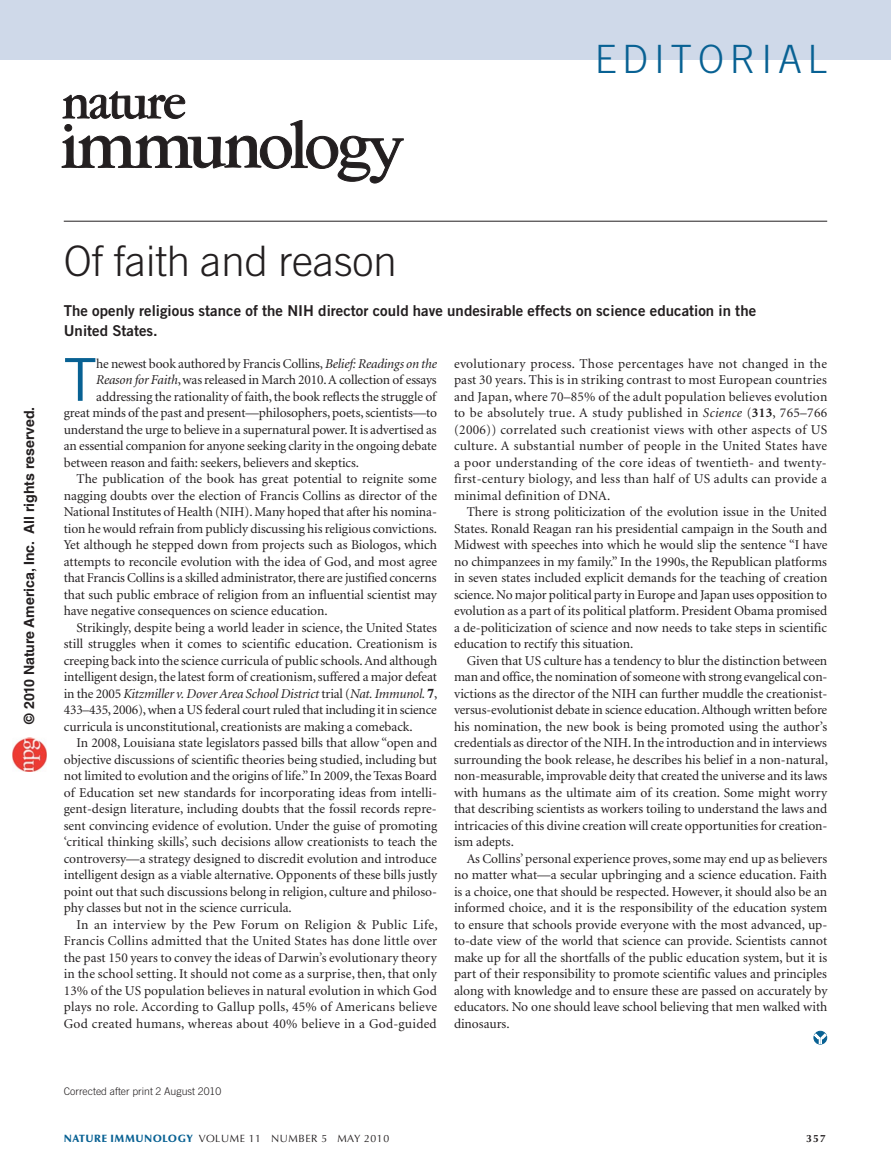
<style>
.page{position:relative;width:891px;height:1175px;background:#fff}
.page>*{position:absolute;margin:0;border:0;box-sizing:border-box;transform-origin:0 0}
.t1{font:59.25px "Trade Gothic";color:#086193}
.t2{font:300 42px "Trade Gothic";letter-spacing:-.005em;color:#231f20}
.t3{font:300 39px "Trade Gothic";letter-spacing:.145em;color:#086193}
.t4{font:15px/19.5px "Trade Gothic Bold Two";color:#231f20}
.t5{font:700 14.1px "Helvetica LT Std";color:#231f20}
.t6{font:13.5px/16.5px "Minion";letter-spacing:-.005em;color:#231f20;text-align:justify}
.t7{font:13.5px "Minion";letter-spacing:.02em;color:#231f20}
.t8{font:italic 13.5px "Minion";letter-spacing:-.01em;color:#231f20}
.t9{font:10.5px "Optima";letter-spacing:.05em;color:#231f20}
.t10{font:300 10.5px "Trade Gothic";color:#231f20}
.t11{font:700 10.5px "Optima";color:#231f20}
.s1{font-style:italic}
.s2{font-weight:700}
.s3{font-style:normal}
.s4{font-family:"Times";font-weight:700;font-style:normal}
.s5{font-weight:900;color:#086193}
</style>
<div class="page">
<div style="left:0;top:0;width:891px;height:60px;background:#cfd9e9"></div>
<svg style="left:62px;top:91px;width:342px;height:93px"></svg>
<hr style="left:64px;top:221px;width:763px;height:1px;background:#231f20">
<div style="left:814px;top:1031px;width:13px;height:13px;border:1px solid #086193;border-radius:50%"></div>
<svg style="left:814px;top:1033px;width:12px;height:10px"></svg>
<img style="left:12px;top:738px;width:34px;height:34px">
<h3 class="t3" style="left:595px;top:36px;width:234px">editorial</h3>
<p class="t5" style="left:21px;top:723px;width:318px;rotate:-90deg">© 2010 Nature America, Inc. All rights reserved.</p>
<h2 class="t2" style="left:64px;top:236px;width:335px">Of faith and reason</h2>
<p class="t4" style="left:64px;top:301px;width:694px">The openly religious stance of the NIH director could have undesirable effects on science education in the<br>United States.</p>
<h1 class="t1" style="left:64px;top:344px;width:34px">T</h1>
<p class="t6" style="left:96px;top:356px;width:342px">he newest book authored by Francis Collins, <span class="s1">Belief: Readings on the</span></p>
<p class="t6" style="left:454px;top:356px;width:375px">evolutionary process. Those percentages have not changed in the past 30 years. This is in striking contrast to most European countries and Japan, where 70–85% of the adult population believes evolution to be absolutely true. A study published in <span class="s1">Science</span> (<span class="s2">313</span>, 765–766 (2006)) correlated such creationist views with other aspects of US culture. A substantial number of people in the United States have a poor understanding of the core ideas of twentieth- and twenty&shy;first-century biology, and less than half of US adults can provide a minimal definition of DNA.</p>
<p class="t6" style="left:454px;top:504px;width:375px;text-indent:13px">There is strong politicization of the evolution issue in the United States. Ronald Reagan ran his presidential campaign in the South and Midwest with speeches into which he would slip the sentence “I have no chimpanzees in my family.” In the 1990s, the Republican platforms in seven states included explicit demands for the teaching of creation science. No major political party in Europe and Japan uses opposition to evolution as a part of its political platform. President Obama promised a de-politicization of science and now needs to take steps in scientific education to rectify this situation.</p>
<p class="t6" style="left:454px;top:652px;width:375px;text-indent:13px">Given that US culture has a tendency to blur the distinction between man and office, the nomination of someone with strong evangelical con&shy;victions as the director of the NIH can further muddle the creationist&shy;versus-evolutionist debate in science education. Although written before his nomination, the new book is being promoted using the author’s credentials as director of the NIH. In the introduction and in interviews surrounding the book release, he describes his belief in a non-natural, non-measurable, improvable deity that created the universe and its laws with humans as the ultimate aim of its creation. Some might worry that describing scientists as workers toiling to understand the laws and intricacies of this divine creation will create opportunities for creation&shy;ism adepts.</p>
<p class="t6" style="left:454px;top:850px;width:375px;text-indent:13px">As Collins’ personal experience proves, some may end up as believers no matter what—a secular upbringing and a science education. Faith is a choice, one that should be respected. However, it should also be an informed choice, and it is the responsibility of the education system to ensure that schools provide everyone with the most advanced, up&shy;to-date view of the world that science can provide. Scientists cannot make up for all the shortfalls of the public education system, but it is part of their responsibility to promote scientific values and principles along with knowledge and to ensure these are passed on accurately by educators. No one should leave school believing that men walked with dinosaurs.</p>
<p class="t6" style="left:96px;top:372px;width:342px"><span class="s1">Reason for Faith</span>, was released in March 2010. A collection of essays</p>
<p class="t6" style="left:96px;top:389px;width:341px">addressing the rationality of faith, the book reflects the struggle of</p>
<p class="t6" style="left:64px;top:405px;width:375px">great minds of the past and present—philosophers, poets, scientists—to</p>
<p class="t6" style="left:64px;top:422px;width:374px">understand the urge to believe in a supernatural power. It is advertised as</p>
<p class="t6" style="left:64px;top:438px;width:374px">an essential companion for anyone seeking clarity in the ongoing debate</p>
<p class="t6" style="left:64px;top:455px;width:297px">between reason and faith: seekers, believers and skeptics.</p>
<p class="t6" style="left:77px;top:471px;width:362px">The publication of the book has great potential to reignite some</p>
<p class="t6" style="left:64px;top:488px;width:375px">nagging doubts over the election of Francis Collins as director of the</p>
<p class="t6" style="left:64px;top:504px;width:375px">National Institutes of Health (NIH). Many hoped that after his nomina-</p>
<p class="t6" style="left:64px;top:521px;width:375px">tion he would refrain from publicly discussing his religious convictions.</p>
<p class="t6" style="left:64px;top:537px;width:375px">Yet although he stepped down from projects such as Biologos, which</p>
<p class="t6" style="left:64px;top:554px;width:375px">attempts to reconcile evolution with the idea of God, and most agree</p>
<p class="t6" style="left:64px;top:570px;width:374px">that Francis Collins is a skilled administrator, there are justified concerns</p>
<p class="t6" style="left:64px;top:587px;width:375px">that such public embrace of religion from an influential scientist may</p>
<p class="t6" style="left:64px;top:603px;width:265px">have negative consequences on science education.</p>
<p class="t6" style="left:77px;top:620px;width:362px">Strikingly, despite being a world leader in science, the United States</p>
<p class="t6" style="left:64px;top:636px;width:375px">still struggles when it comes to scientific education. Creationism is</p>
<p class="t6" style="left:64px;top:653px;width:375px">creeping back into the science curricula of public schools. And although</p>
<p class="t6" style="left:64px;top:669px;width:375px">intelligent design, the latest form of creationism, suffered a major defeat</p>
<p class="t8" style="left:64px;top:687px;width:375px"><span class="s3">in the 2005</span> Kitzmiller v. Dover Area School District <span class="s3">trial (</span>Nat. Immunol. <span class="s4">7</span><span class="s3">,</span></p>
<p class="t6" style="left:64px;top:702px;width:374px">433–435, 2006), when a US federal court ruled that including it in science</p>
<p class="t6" style="left:64px;top:719px;width:351px">curricula is unconstitutional, creationists are making a comeback.</p>
<p class="t6" style="left:77px;top:735px;width:362px">In 2008, Louisiana state legislators passed bills that allow “open and</p>
<p class="t6" style="left:64px;top:752px;width:375px">objective discussions of scientific theories being studied, including but</p>
<p class="t6" style="left:64px;top:768px;width:375px">not limited to evolution and the origins of life.” In 2009, the Texas Board</p>
<p class="t6" style="left:64px;top:785px;width:375px">of Education set new standards for incorporating ideas from intelli-</p>
<p class="t6" style="left:64px;top:801px;width:374px">gent-design literature, including doubts that the fossil records repre-</p>
<p class="t6" style="left:64px;top:818px;width:375px">sent convincing evidence of evolution. Under the guise of promoting</p>
<p class="t6" style="left:64px;top:834px;width:375px">‘critical thinking skills’, such decisions allow creationists to teach the</p>
<p class="t6" style="left:64px;top:851px;width:374px">controversy—a strategy designed to discredit evolution and introduce</p>
<p class="t6" style="left:64px;top:867px;width:375px">intelligent design as a viable alternative. Opponents of these bills justly</p>
<p class="t6" style="left:64px;top:884px;width:375px">point out that such discussions belong in religion, culture and philoso-</p>
<p class="t6" style="left:64px;top:900px;width:230px">phy classes but not in the science curricula.</p>
<p class="t7" style="left:77px;top:918px;width:363px">In an interview by the Pew Forum on Religion &amp; Public Life,</p>
<p class="t7" style="left:64px;top:934px;width:375px">Francis Collins admitted that the United States has done little over</p>
<p class="t6" style="left:64px;top:950px;width:374px">the past 150 years to convey the ideas of Darwin’s evolutionary theory</p>
<p class="t6" style="left:64px;top:966px;width:374px">in the school setting. It should not come as a surprise, then, that only</p>
<p class="t6" style="left:64px;top:983px;width:375px">13% of the US population believes in natural evolution in which God</p>
<p class="t7" style="left:64px;top:1000px;width:375px">plays no role. According to Gallup polls, 45% of Americans believe</p>
<p class="t7" style="left:64px;top:1017px;width:374px">God created humans, whereas about 40% believe in a God-guided</p>
<p class="t10" style="left:64px;top:1084px;width:159px">Corrected after print 2 August 2010</p>
<p class="t9" style="left:64px;top:1132px;width:327px"><span class="s5">NATURE IMMUNOLOGY</span> VOLUME 11 NUMBER 5 MAY 2010</p>
<p class="t11" style="left:806px;top:1132px;width:21px">357</p>
</div>
